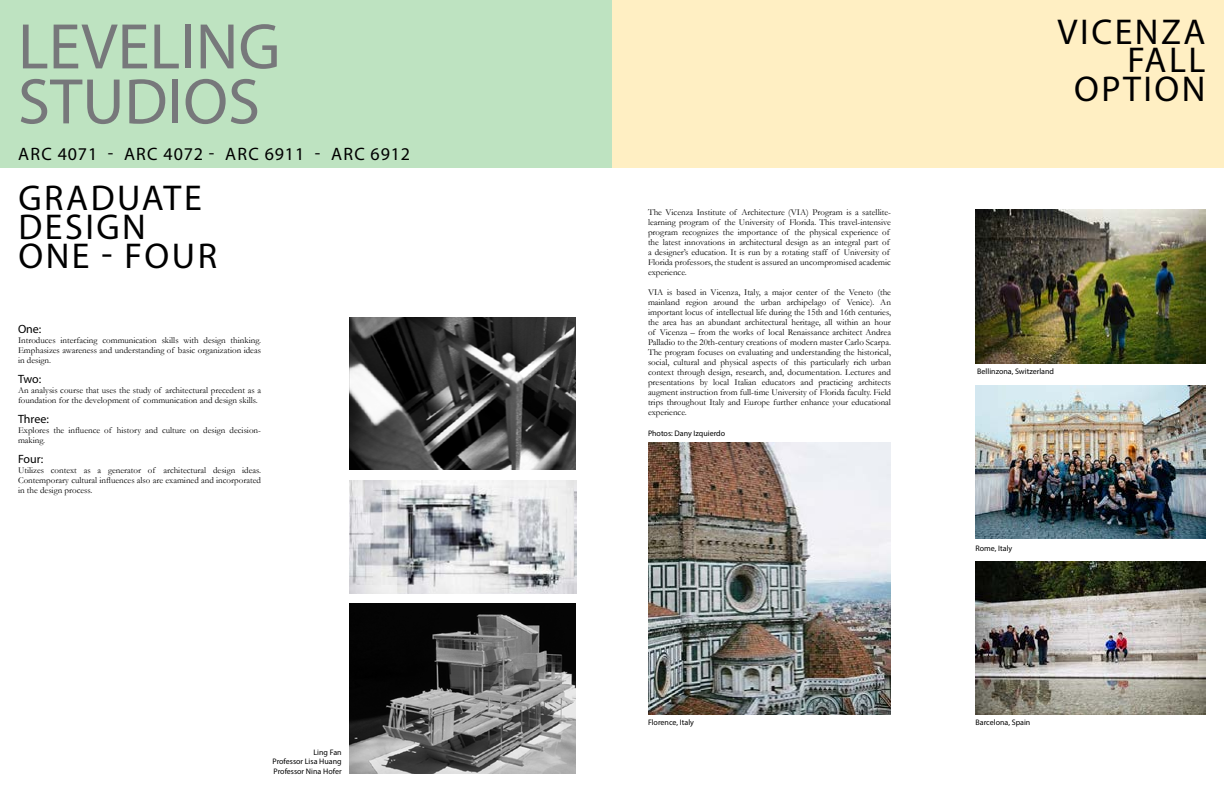
<style>
.page{position:relative;width:1224px;height:792px;background:#fff}
.page>*{position:absolute;margin:0;border:0;box-sizing:border-box;transform-origin:0 0}
.t1{font:65px/55px "Myriad Pro";color:#77787b}
.t2{font:36px/28.8px "Myriad Pro";letter-spacing:.07em;color:#000;text-align:right}
.t3{font:18px "Myriad Pro";letter-spacing:.05em;color:#000}
.t4{font:12px "Myriad Pro";color:#000}
.t5{font:9px/10px "Garamond";color:#000}
.t6{font:8px/9.6px "Myriad Pro";color:#000;text-align:justify}
</style>
<div class="page">
<div style="left:612px;top:0;width:612px;height:168px;background:#ffefc3"></div>
<img style="left:976px;top:209px;width:230px;height:154px">
<img style="left:976px;top:385px;width:230px;height:154px">
<img style="left:976px;top:561px;width:230px;height:154px">
<img style="left:648px;top:442px;width:243px;height:273px">
<div style="left:0;top:0;width:612px;height:168px;background:#bee3c1"></div>
<img style="left:349px;top:317px;width:227px;height:153px">
<img style="left:349px;top:604px;width:227px;height:170px">
<img style="left:349px;top:481px;width:227px;height:112px">
<h1 class="t1" style="left:18px;top:18px;width:264px">LEVELING<br>STUDIOS</h1>
<h3 class="t3" style="left:18px;top:143px;width:394px">ARC 4071 - ARC 4072 - ARC 6911 - ARC 6912</h3>
<h2 class="t2" style="left:18px;top:183px;width:200px;text-align:left">GRADUATE<br>DESIGN<br>ONE - FOUR</h2>
<h3 class="t4" style="left:18px;top:321px;width:25px">One:</h3>
<p class="t5" style="left:18px;top:335px;width:245px;text-align:justify">Introduces interfacing communication skills with design thinking.<br>Emphasizes awareness and understanding of basic organization ideas in design.</p>
<h3 class="t4" style="left:18px;top:371px;width:25px">Two:</h3>
<p class="t5" style="left:18px;top:385px;width:244px">An analysis course that uses the study of architectural precedent as a foundation for the development of communication and design skills.</p>
<h3 class="t4" style="left:18px;top:411px;width:32px">Three:</h3>
<p class="t5" style="left:18px;top:425px;width:245px">Explores the influence of history and culture on design decision&shy;making.</p>
<h3 class="t4" style="left:18px;top:451px;width:27px">Four:</h3>
<p class="t5" style="left:18px;top:465px;width:245px;text-align:justify">Utilizes context as a generator of architectural design ideas.<br>Contemporary cultural influences also are examined and incorporated in the design process.</p>
<p class="t6" style="left:273px;top:747px;width:71px;text-indent:41px">Ling Fan Professor Lisa Huang Professor Nina Hofer</p>
<p class="t5" style="left:648px;top:207px;width:245px">The Vicenza Institute of Architecture (VIA) Program is a satellite&shy;learning program of the University of Florida. This travel-intensive program recognizes the importance of the physical experience of the latest innovations in architectural design as an integral part of a designer’s education. It is run by a rotating staff of University of Florida professors, the student is assured an uncompromised academic experience.</p>
<p class="t5" style="left:648px;top:287px;width:245px;text-align:justify">VIA is based in Vicenza, Italy, a major center of the Veneto (the mainland region around the urban archipelago of Venice). An important locus of intellectual life during the 15th and 16th centuries, the area has an abundant architectural heritage, all within an hour of Vicenza – from the works of local Renaissance architect Andrea Palladio to the 20th-century creations of modern master Carlo Scarpa.<br>The program focuses on evaluating and understanding the historical, social, cultural and physical aspects of this particularly rich urban context through design, research, and, documentation. Lectures and presentations by local Italian educators and practicing architects augment instruction from full-time University of Florida faculty. Field trips throughout Italy and Europe further enhance your educational experience.</p>
<p class="t6" style="left:648px;top:429px;width:79px">Photos: Dany Izquierdo</p>
<h2 class="t2" style="left:1058px;top:17px;width:150px">VICENZA<br>FALL<br>OPTION</h2>
<p class="t6" style="left:977px;top:367px;width:78px">Bellinzona, Switzerland</p>
<p class="t6" style="left:976px;top:543px;width:38px">Rome, Italy</p>
<p class="t6" style="left:648px;top:718px;width:48px">Florence, Italy</p>
<p class="t6" style="left:976px;top:718px;width:56px">Barcelona, Spain</p>
</div>
